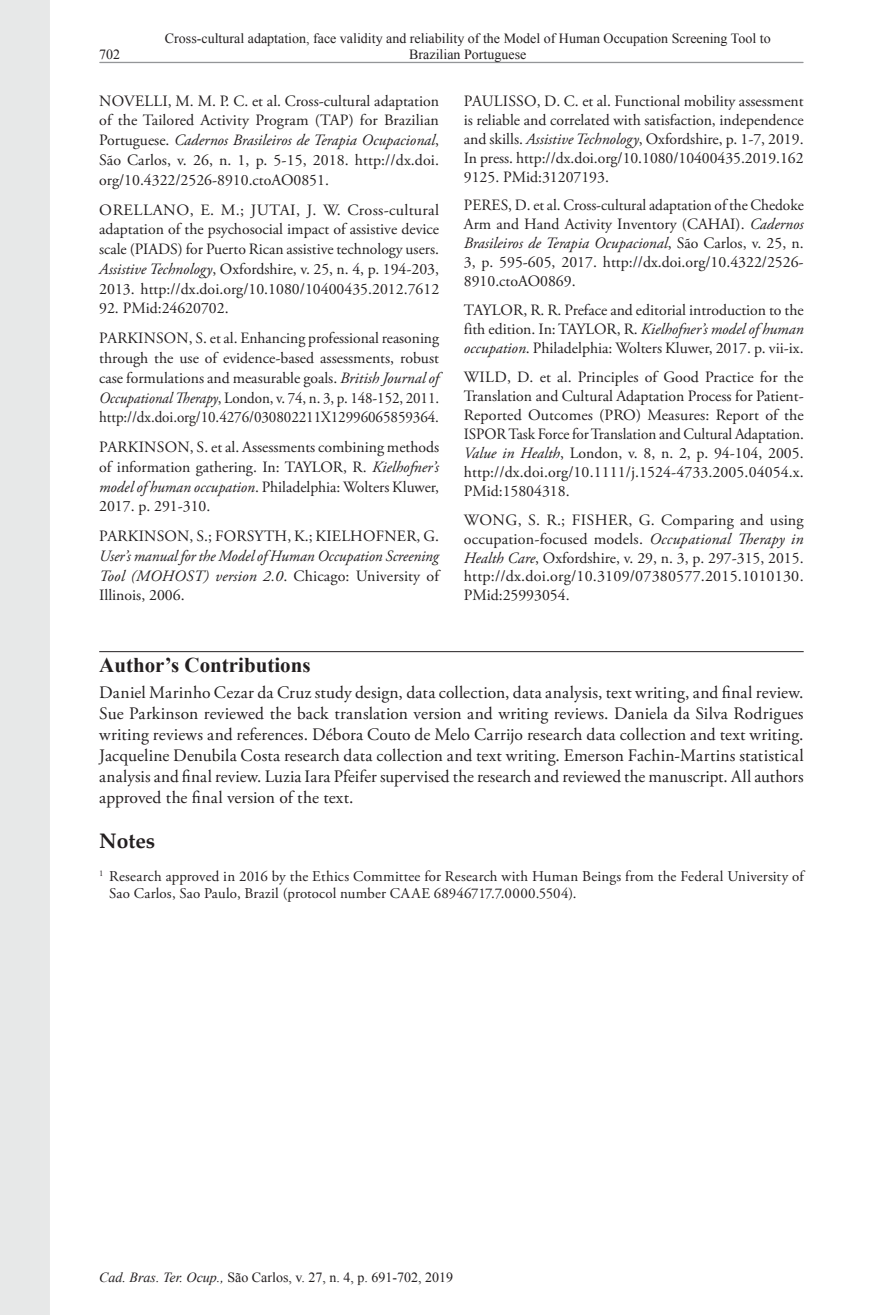
<style>
.page{position:relative;width:893px;height:1315px;background:#fff}
.page>*{position:absolute;margin:0;border:0;box-sizing:border-box;transform-origin:0 0}
.ContributionsTitle{font:700 21px "Times New Roman";color:#231f20}
.NotesTitle{font:700 21px "Palatino Linotype";color:#231f20}
.fnAuthor-notesContri{font:17.5px/21px "Adobe Garamond Pro";color:#231f20;text-align:justify}
.Reference{font:15.75px/18.9px "Adobe Garamond Pro";color:#231f20;text-align:justify}
.Footnote{font:14.88px/17.8px "Adobe Garamond Pro";letter-spacing:.015em;color:#231f20}
.t1{font:14px/16.8px "Times New Roman";color:#231f20;text-align:center}
.s1{font-style:italic}
</style>
<div class="page">
<div style="left:0;top:0;width:50px;height:1315px;background:#e7e8e8"></div>
<hr style="left:100px;top:62px;width:703px;height:1px;background:#949698">
<hr style="left:99px;top:651px;width:705px;height:1px;background:#231f20">
<p class="t1" style="left:165px;top:29px;width:607px">Cross-cultural adaptation, face validity and reliability of the Model of Human Occupation Screening Tool to<br>Brazilian Portuguese</p>
<p class="Reference" style="left:99px;top:91px;width:341px;line-height:19.8px">NOVELLI, M. M. P. C. et al. Cross-cultural adaptation of the Tailored Activity Program (TAP) for Brazilian Portuguese. <span class="s1">Cadernos Brasileiros de Terapia Ocupacional</span>, São Carlos, v. 26, n. 1, p. 5-15, 2018. http://dx.doi. org/10.4322/2526-8910.ctoAO0851.</p>
<p class="Reference" style="left:99px;top:200px;width:342px;line-height:19.8px">ORELLANO, E. M.; JUTAI, J. W. Cross-cultural adaptation of the psychosocial impact of assistive device scale (PIADS) for Puerto Rican assistive technology users.<br><span class="s1">Assistive Technology</span>, Oxfordshire, v. 25, n. 4, p. 194-203, 2013. http://dx.doi.org/10.1080/10400435.2012.7612</p>
<p class="Reference" style="left:99px;top:299px;width:131px">92. PMid:24620702.</p>
<p class="Reference" style="left:99px;top:329px;width:341px;line-height:19.8px">PARKINSON, S. et al. Enhancing professional reasoning through the use of evidence-based assessments, robust case formulations and measurable goals. <span class="s1">British Journal of Occupational Therapy</span>, London, v. 74, n. 3, p. 148-152, 2011. http://dx.doi.org/10.4276/030802211X12996065859364.</p>
<p class="Reference" style="left:99px;top:438px;width:341px;line-height:19.8px">PARKINSON, S. et al. Assessments combining methods of information gathering. In: TAYLOR, R. <span class="s1">Kielhofner’s model of human occupation</span>. Philadelphia: Wolters Kluwer, 2017. p. 291-310.</p>
<p class="Reference" style="left:99px;top:527px;width:341px;line-height:19.8px">PARKINSON, S.; FORSYTH, K.; KIELHOFNER, G.<br><span class="s1">User’s manual for the Model of Human Occupation Screening Tool (MOHOST) version 2.0</span>. Chicago: University of Illinois, 2006.</p>
<p class="Reference" style="left:464px;top:92px;width:341px">PAULISSO, D. C. et al. Functional mobility assessment is reliable and correlated with satisfaction, independence and skills. <span class="s1">Assistive Technology</span>, Oxfordshire, p. 1-7, 2019.<br>In press. http://dx.doi.org/10.1080/10400435.2019.162<br>9125. PMid:31207193.</p>
<p class="Reference" style="left:464px;top:196px;width:341px">PERES, D. et al. Cross-cultural adaptation of the Chedoke Arm and Hand Activity Inventory (CAHAI). <span class="s1">Cadernos Brasileiros de Terapia Ocupacional</span>, São Carlos, v. 25, n.<br>3, p. 595-605, 2017. http://dx.doi.org/10.4322/2526- 8910.ctoAO0869.</p>
<p class="Reference" style="left:464px;top:301px;width:341px">TAYLOR, R. R. Preface and editorial introduction to the fith edition. In: TAYLOR, R. <span class="s1">Kielhofner’s model of human occupation</span>. Philadelphia: Wolters Kluwer, 2017. p. vii-ix.</p>
<p class="Reference" style="left:464px;top:368px;width:342px">WILD, D. et al. Principles of Good Practice for the Translation and Cultural Adaptation Process for Patient-Reported Outcomes (PRO) Measures: Report of the ISPOR Task Force for Translation and Cultural Adaptation.<br><span class="s1">Value in Health</span>, London, v. 8, n. 2, p. 94-104, 2005. http://dx.doi.org/10.1111/j.1524-4733.2005.04054.x.<br>PMid:15804318.</p>
<p class="Reference" style="left:464px;top:511px;width:341px">WONG, S. R.; FISHER, G. Comparing and using occupation-focused models. <span class="s1">Occupational Therapy in Health Care</span>, Oxfordshire, v. 29, n. 3, p. 297-315, 2015. http://dx.doi.org/10.3109/07380577.2015.1010130.<br>PMid:25993054.</p>
<p class="ContributionsTitle" style="left:99px;top:650px;width:213px">Author’s Contributions</p>
<p class="fnAuthor-notesContri" style="left:99px;top:682px;width:706px">Daniel Marinho Cezar da Cruz study design, data collection, data analysis, text writing, and final review.<br>Sue Parkinson reviewed the back translation version and writing reviews. Daniela da Silva Rodrigues writing reviews and references. Débora Couto de Melo Carrijo research data collection and text writing.<br>Jacqueline Denubila Costa research data collection and text writing. Emerson Fachin-Martins statistical analysis and final review. Luzia Iara Pfeifer supervised the research and reviewed the manuscript. All authors approved the final version of the text.</p>
<p class="NotesTitle" style="left:99px;top:825px;width:57px">Notes</p>
<p class="Footnote" style="left:109px;top:867px;width:696px;text-indent:-10px"><sup>1</sup> Research approved in 2016 by the Ethics Committee for Research with Human Beings from the Federal University of<br>Sao Carlos, Sao Paulo, Brazil (protocol number CAAE 68946717.7.0000.5504).</p>
<p class="t1" style="left:99px;top:1269px;width:356px"><span class="s1">Cad. Bras. Ter. Ocup.,</span> São Carlos, v. 27, n. 4, p. 691-702, 2019</p>
</div>
